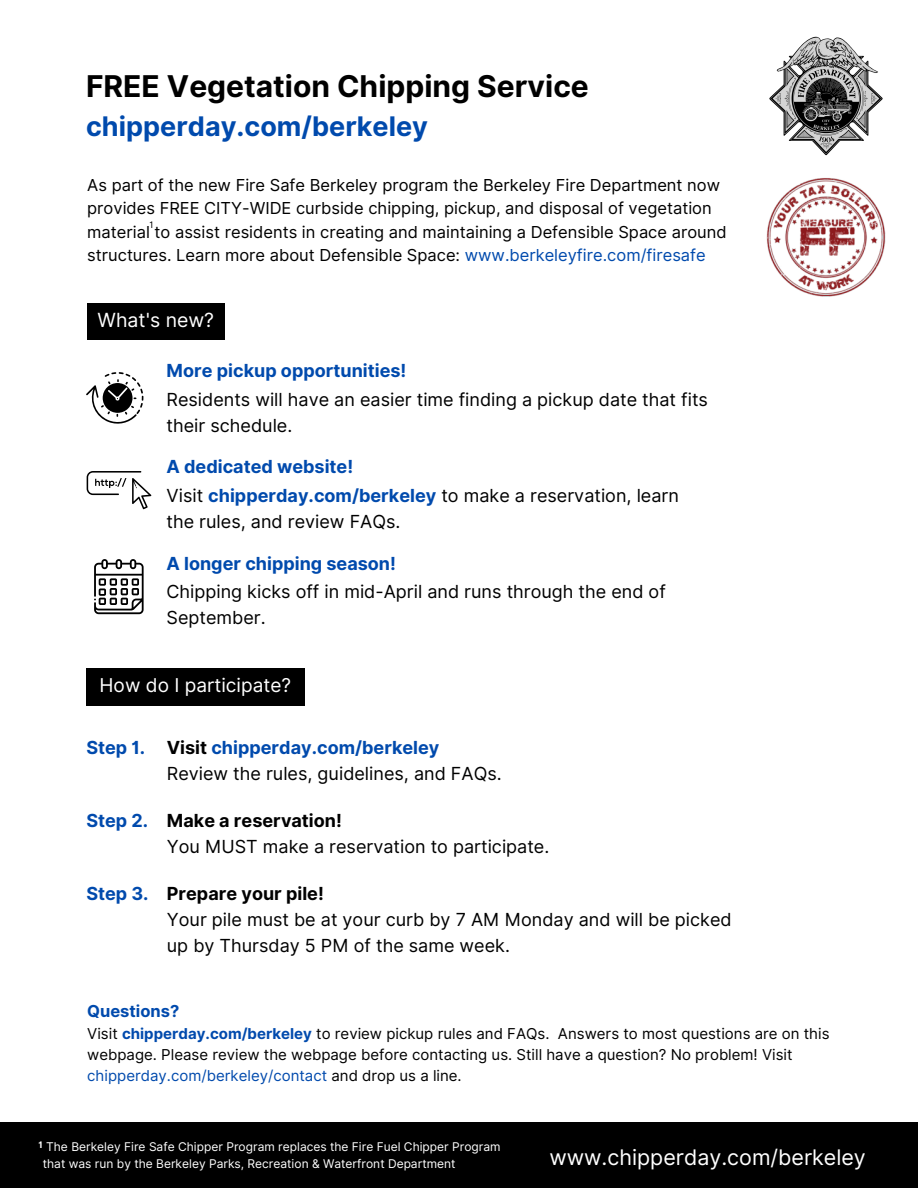
<style>
.page{position:relative;width:918px;height:1188px;background:#fff}
.page>*{position:absolute;margin:0;border:0;box-sizing:border-box;transform-origin:0 0}
.t1{font:700 30px "Inter";color:#000}
.t2{font:700 27px "Inter";color:#004aad}
.t3{font:21.45px "Inter";color:#fff}
.t4{font:19.5px "Inter";color:#fff}
.t5{font:19.05px "Inter";color:#fff}
.t6{font:18px/25.8px "Inter";color:#000}
.t7{font:700 18px/28.8px "Inter";color:#004aad}
.t8{font:16.5px/23.7px "Inter";color:#000}
.t9{font:700 16.5px "Inter";color:#004aad}
.t10{font:15px/21.3px "Inter";color:#000}
.t11{font:12px/17px "Inter";color:#fff}
.t12{font:700 9px "Inter";color:#fff}
.t13{font:9px "Inter";color:#000}
.s1{color:#004aad}
.s2{font-weight:400;color:#000}
.s3{font-weight:700;color:#004aad}
.s4{font-weight:700}
</style>
<div class="page">
<div style="left:0;top:1122px;width:918px;height:66px;background:#000"></div>
<div style="left:87px;top:303px;width:138px;height:37px;background:#000"></div>
<img style="left:769px;top:36px;width:114px;height:120px">
<svg style="left:87px;top:471px;width:64px;height:38px"></svg>
<svg style="left:86px;top:372px;width:57px;height:52px"></svg>
<div style="left:86px;top:668px;width:218px;height:37px;background:#000"></div>
<svg style="left:94px;top:559px;width:50px;height:55px"></svg>
<img style="left:766px;top:178px;width:120px;height:119px">
<h1 class="t1" style="left:86px;top:68px;width:504px">FREE Vegetation Chipping Service</h1>
<h2 class="t2" style="left:86px;top:110px;width:343px">chipperday.com/berkeley</h2>
<p class="t8" style="left:87px;top:173px;width:641px">As part of the new Fire Safe Berkeley program the Berkeley Fire Department now provides FREE CITY-WIDE curbside chipping, pickup, and disposal of vegetation material to assist residents in creating and maintaining a Defensible Space around structures. Learn more about Defensible Space: <span class="s1">www.berkeleyfire.com/firesafe</span></p>
<p class="t13" style="left:150px;top:219px;width:5px">1</p>
<p class="t4" style="left:98px;top:308px;width:118px">What's new?</p>
<p class="t7" style="left:167px;top:356px;width:241px">More pickup opportunities!</p>
<p class="t6" style="left:167px;top:386px;width:543px">Residents will have an easier time finding a pickup date that fits their schedule.</p>
<p class="t7" style="left:167px;top:453px;width:514px">A dedicated website!<br><span class="s2">Visit</span> chipperday.com/berkeley <span class="s2">to make a reservation, learn</span></p>
<p class="t6" style="left:167px;top:509px;width:235px">the rules, and review FAQs.</p>
<p class="t7" style="left:167px;top:549px;width:231px">A longer chipping season!</p>
<p class="t6" style="left:167px;top:579px;width:501px">Chipping kicks off in mid-April and runs through the end of<br>September.</p>
<p class="t5" style="left:100px;top:673px;width:193px">How do I participate?</p>
<p class="t6" style="left:167px;top:734px;width:336px;text-indent:-81px"><span class="s3">Step 1.</span> <span class="s4">Visit</span> <span class="s3">chipperday.com/berkeley<br></span>Review the rules, guidelines, and FAQs.</p>
<p class="t6" style="left:167px;top:808px;width:384px;text-indent:-81px"><span class="s3">Step 2.</span> <span class="s4">Make a reservation!<br></span>You MUST make a reservation to participate.</p>
<p class="t6" style="left:167px;top:881px;width:566px;text-indent:-81px"><span class="s3">Step 3.</span> <span class="s4">Prepare your pile!<br></span>Your pile must be at your curb by 7 AM Monday and will be picked up by Thursday 5 PM of the same week.</p>
<p class="t9" style="left:87px;top:1001px;width:94px">Questions?</p>
<p class="t10" style="left:87px;top:1023px;width:744px">Visit <span class="s3">chipperday.com/berkeley</span> to review pickup rules and FAQs. Answers to most questions are on this webpage. Please review the webpage before contacting us. Still have a question? No problem! Visit <span class="s1">chipperday.com/berkeley/contact</span> and drop us a line.</p>
<p class="t12" style="left:39px;top:1139px;width:6px">1</p>
<p class="t11" style="left:43px;top:1139px;width:459px">The Berkeley Fire Safe Chipper Program replaces the Fire Fuel Chipper Program that was run by the Berkeley Parks, Recreation &amp; Waterfront Department</p>
<p class="t3" style="left:549px;top:1144px;width:318px">www.chipperday.com/berkeley</p>
</div>
